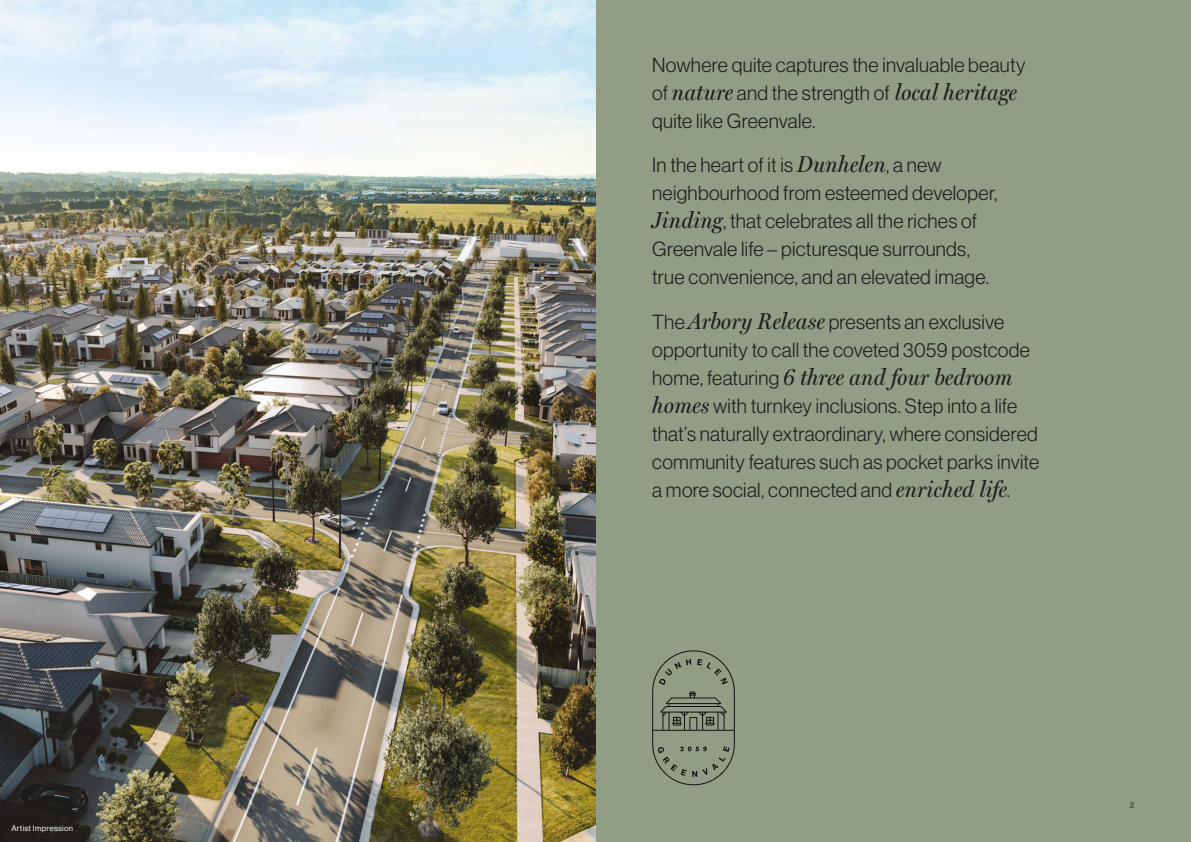
<style>
.page{position:relative;width:1191px;height:842px;background:#929d86}
.page>*{position:absolute;margin:0;border:0;box-sizing:border-box;transform-origin:0 0}
.t1{font:italic 23px "Miller Headline";letter-spacing:.015em;color:#1d1d1b}
.t2{font:20px/28px "N Haas Grotesk DS Pro 45 Lt";letter-spacing:.015em;color:#1d1d1b}
.Body{font:8px "N Haas Grotesk DS Pro 55 Rg";letter-spacing:.04em;color:#fff}
.t3{font:8px "N Haas Grotesk DS Pro 55 Rg";color:#1d1d1b}
.s1{font-family:"N Haas Grotesk DS Pro 45 Lt";font-style:normal;font-size:20px}
.s2{font-family:"Miller Headline";font-style:italic;font-size:23px}
</style>
<div class="page">
<img style="left:0;top:0;width:595px;height:842px">
<svg style="left:652px;top:650px;width:83px;height:135px"></svg>
<p class="Body" style="left:11px;top:823px;width:63px">Artist Impression</p>
<p class="t2" style="left:652px;top:51px;width:375px">Nowhere quite captures the invaluable beauty</p>
<p class="t1" style="left:652px;top:79px;width:366px"><span class="s1">of</span> nature <span class="s1">and the strength of</span> local heritage</p>
<p class="t2" style="left:652px;top:107px;width:165px">quite like Greenvale.</p>
<p class="t2" style="left:652px;top:151px;width:347px">In the heart of it is <span class="s2">Dunhelen</span>, a new neighbourhood from esteemed developer, <span class="s2">Jinding</span>, that celebrates all the riches of Greenvale life – picturesque surrounds, true convenience, and an elevated image.</p>
<p class="t2" style="left:652px;top:308px;width:379px">The <span class="s2">Arbory Release</span> presents an exclusive opportunity to call the coveted 3059 postcode</p>
<p class="t1" style="left:652px;top:363px;width:362px"><span class="s1">home, featuring</span> 6 three and four bedroom</p>
<p class="t2" style="left:652px;top:392px;width:388px"><span class="s2">homes</span> with turnkey inclusions. Step into a life that’s naturally extraordinary, where considered community features such as pocket parks invite a more social, connected and <span class="s2">enriched life</span>.</p>
<p class="t3" style="left:1129px;top:800px;width:6px">2</p>
</div>
